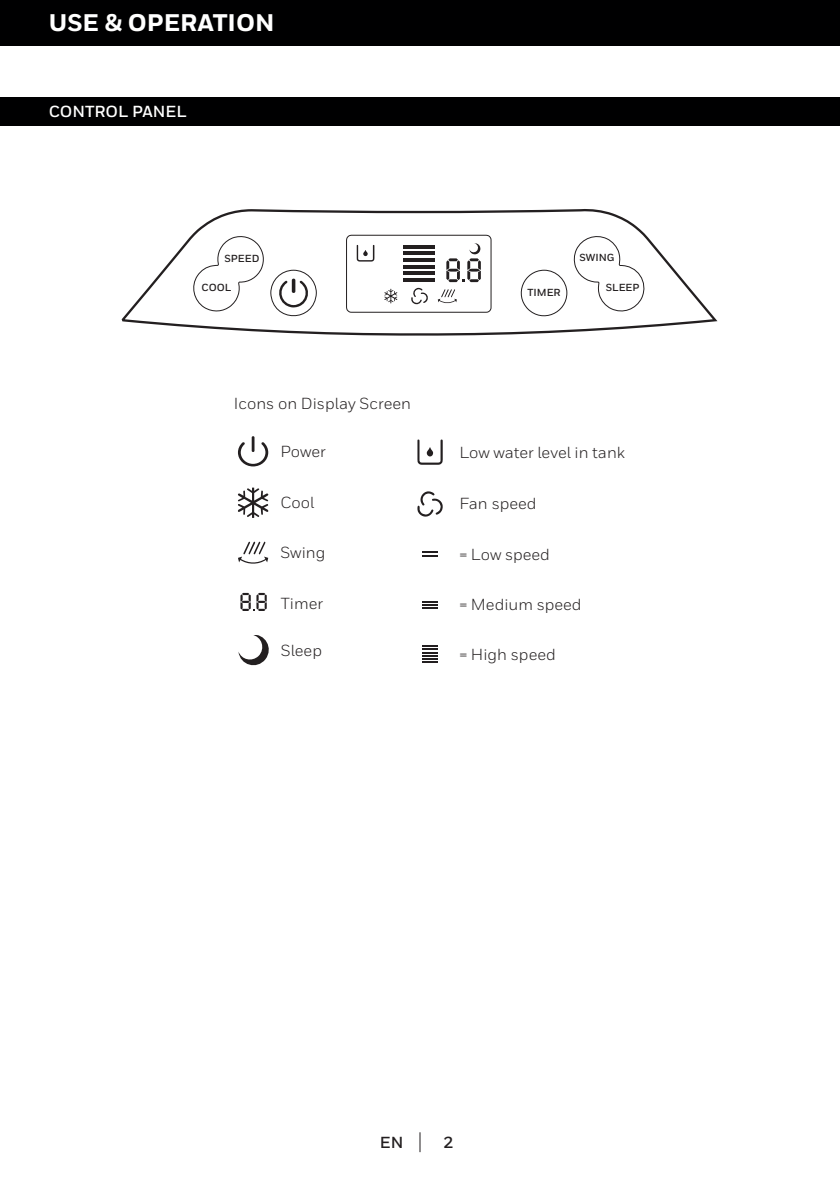
<style>
.page{position:relative;width:840px;height:1191px;background:#fff}
.page>*{position:absolute;margin:0;border:0;box-sizing:border-box;transform-origin:0 0}
.t1{font:800 24px "Honeywell Sans";color:#fff}
.t2{font:16px "Honeywell Sans";color:#231f20}
.t3{font:700 16px "Honeywell Sans";color:#fff}
.t4{font:700 16px "Honeywell Sans";color:#231f20}
.t5{font:700 10.2px "Honeywell Sans";color:#231f20}
</style>
<div class="page">
<svg style="left:419px;top:1132px;width:1px;height:20px"></svg>
<div style="left:0;top:0;width:839px;height:45px;background:#000001"></div>
<div style="left:0;top:98px;width:839px;height:28px;background:#000001"></div>
<svg style="left:121px;top:209px;width:596px;height:126px"></svg>
<svg style="left:238px;top:487px;width:30px;height:31px"></svg>
<svg style="left:238px;top:541px;width:30px;height:22px"></svg>
<svg style="left:238px;top:442px;width:30px;height:24px"></svg>
<hr style="left:251px;top:436px;width:3px;height:16px;background:#231f20">
<svg style="left:240px;top:593px;width:26px;height:18px"></svg>
<svg style="left:238px;top:635px;width:30px;height:30px"></svg>
<svg style="left:417px;top:491px;width:25px;height:25px"></svg>
<svg style="left:417px;top:439px;width:25px;height:26px"></svg>
<svg style="left:422px;top:601px;width:15px;height:8px"></svg>
<svg style="left:422px;top:551px;width:15px;height:5px"></svg>
<svg style="left:422px;top:645px;width:15px;height:18px"></svg>
<p class="t1" style="left:49px;top:8px;width:227px">USE &amp; OPERATION</p>
<p class="t3" style="left:49px;top:102px;width:139px">CONTROL PANEL</p>
<p class="t5" style="left:224px;top:253px;width:36px">SPEED</p>
<p class="t5" style="left:201px;top:282px;width:31px">COOL</p>
<p class="t2" style="left:234px;top:394px;width:179px">Icons on Display Screen</p>
<p class="t2" style="left:280px;top:442px;width:47px">Power</p>
<p class="t2" style="left:280px;top:493px;width:35px">Cool</p>
<p class="t2" style="left:280px;top:542px;width:46px">Swing</p>
<p class="t2" style="left:281px;top:593px;width:44px">Timer</p>
<p class="t2" style="left:281px;top:641px;width:43px">Sleep</p>
<p class="t5" style="left:527px;top:286px;width:35px">TIMER</p>
<p class="t5" style="left:579px;top:251px;width:37px">SWING</p>
<p class="t5" style="left:605px;top:281px;width:35px">SLEEP</p>
<p class="t2" style="left:459px;top:442px;width:167px">Low water level in tank</p>
<p class="t2" style="left:459px;top:494px;width:79px">Fan speed</p>
<p class="t2" style="left:459px;top:544px;width:92px">= Low speed</p>
<p class="t2" style="left:459px;top:595px;width:124px">= Medium speed</p>
<p class="t2" style="left:459px;top:645px;width:98px">= High speed</p>
<p class="t4" style="left:379px;top:1132px;width:25px">EN</p>
<p class="t4" style="left:443px;top:1132px;width:11px">2</p>
</div>
